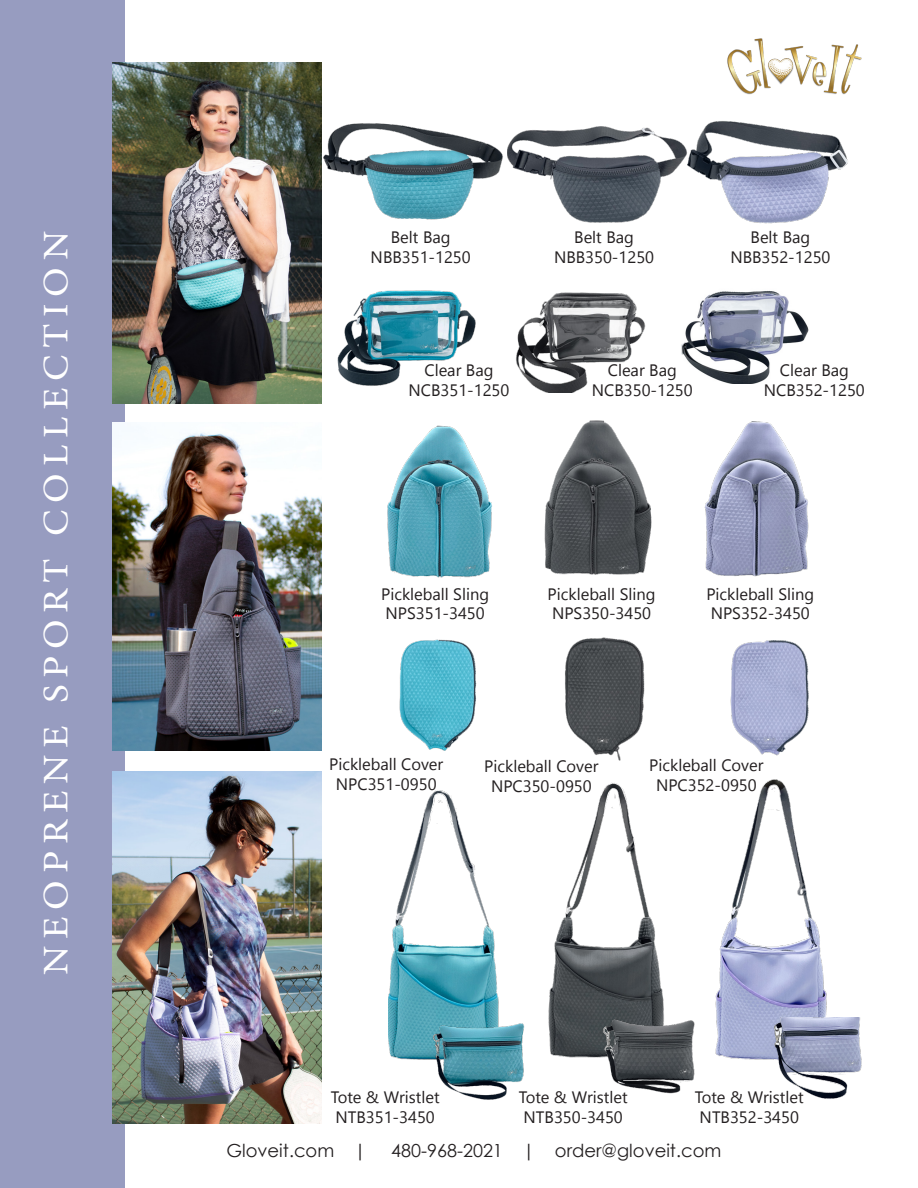
<style>
.page{position:relative;width:918px;height:1188px;background:#fff}
.page>*{position:absolute;margin:0;border:0;box-sizing:border-box;transform-origin:0 0}
.t1{font:36px "Minion Pro";letter-spacing:.17em;color:#fff;scale:1.1 1}
.t2{font:18px "Century Gothic";color:#231f20}
.t3{font:16.5px "Segoe UI Emoji";color:#231f20}
</style>
<div class="page">
<img style="left:565px;top:637px;width:80px;height:124px">
<img style="left:388px;top:790px;width:111px;height:270px">
<img style="left:399px;top:639px;width:78px;height:112px">
<img style="left:548px;top:782px;width:116px;height:276px">
<img style="left:715px;top:789px;width:112px;height:271px">
<img style="left:427px;top:1016px;width:98px;height:84px">
<img style="left:589px;top:1019px;width:106px;height:75px">
<img style="left:765px;top:1017px;width:97px;height:82px">
<img style="left:730px;top:640px;width:79px;height:149px">
<img style="left:681px;top:291px;width:128px;height:93px">
<div style="left:0;top:0;width:125px;height:1188px;background:#979cc0"></div>
<img style="left:112px;top:771px;width:210px;height:352px">
<img style="left:516px;top:292px;width:130px;height:95px">
<img style="left:112px;top:423px;width:210px;height:327px">
<img style="left:387px;top:425px;width:105px;height:153px">
<img style="left:535px;top:387px;width:117px;height:188px">
<img style="left:704px;top:421px;width:105px;height:156px">
<img style="left:112px;top:62px;width:210px;height:342px">
<img style="left:323px;top:123px;width:185px;height:97px">
<img style="left:508px;top:126px;width:172px;height:97px">
<img style="left:680px;top:121px;width:168px;height:103px">
<img style="left:727px;top:38px;width:135px;height:57px">
<img style="left:337px;top:290px;width:139px;height:96px">
<svg style="left:730px;top:759px;width:1px;height:12px"></svg>
<svg style="left:750px;top:762px;width:13px;height:9px"></svg>
<svg style="left:427px;top:1095px;width:6px;height:5px"></svg>
<svg style="left:589px;top:1091px;width:7px;height:3px"></svg>
<svg style="left:765px;top:1091px;width:7px;height:8px"></svg>
<svg style="left:790px;top:1095px;width:8px;height:4px"></svg>
<svg style="left:410px;top:365px;width:66px;height:21px"></svg>
<svg style="left:593px;top:365px;width:99px;height:31px"></svg>
<svg style="left:765px;top:364px;width:44px;height:20px"></svg>
<svg style="left:493px;top:782px;width:98px;height:10px"></svg>
<svg style="left:658px;top:779px;width:98px;height:12px"></svg>
<svg style="left:519px;top:1092px;width:6px;height:8px"></svg>
<p class="t1" style="left:32px;top:975px;width:678px;rotate:-90deg">NEOPRENE SPORT COLLECTION</p>
<p class="t3" style="left:435px;top:358px;width:5px">●</p>
<p class="t3" style="left:618px;top:358px;width:5px">●</p>
<p class="t3" style="left:790px;top:358px;width:5px">●</p>
<p class="t3" style="left:410px;top:581px;width:71px">● ●● ●■</p>
<p class="t3" style="left:416px;top:601px;width:53px">✓ ✓✔</p>
<p class="t3" style="left:577px;top:581px;width:71px">● ●● ●■</p>
<p class="t3" style="left:582px;top:601px;width:53px">✓ ✓✔</p>
<p class="t3" style="left:735px;top:581px;width:71px">● ●● ●■</p>
<p class="t3" style="left:741px;top:601px;width:53px">✓ ✓✔</p>
<p class="t3" style="left:358px;top:752px;width:72px">● ●● □❖</p>
<p class="t3" style="left:513px;top:754px;width:72px">● ●● □❖</p>
<p class="t3" style="left:678px;top:752px;width:72px">● ●● □❖</p>
<p class="t3" style="left:409px;top:1085px;width:32px">▲▼● ▼</p>
<p class="t3" style="left:366px;top:1105px;width:53px">✓ ✓✔</p>
<p class="t3" style="left:597px;top:1085px;width:32px">▲▼● ▼</p>
<p class="t3" style="left:554px;top:1105px;width:53px">✓ ✓✔</p>
<p class="t2" style="left:227px;top:1138px;width:141px">Gloveit.com |</p>
<p class="t2" style="left:391px;top:1138px;width:332px">480-968-2021 | order@gloveit.com</p>
<p class="t3" style="left:773px;top:1085px;width:32px">▲▼● ▼</p>
<p class="t3" style="left:730px;top:1105px;width:53px">✓ ✓✔</p>
</div>
